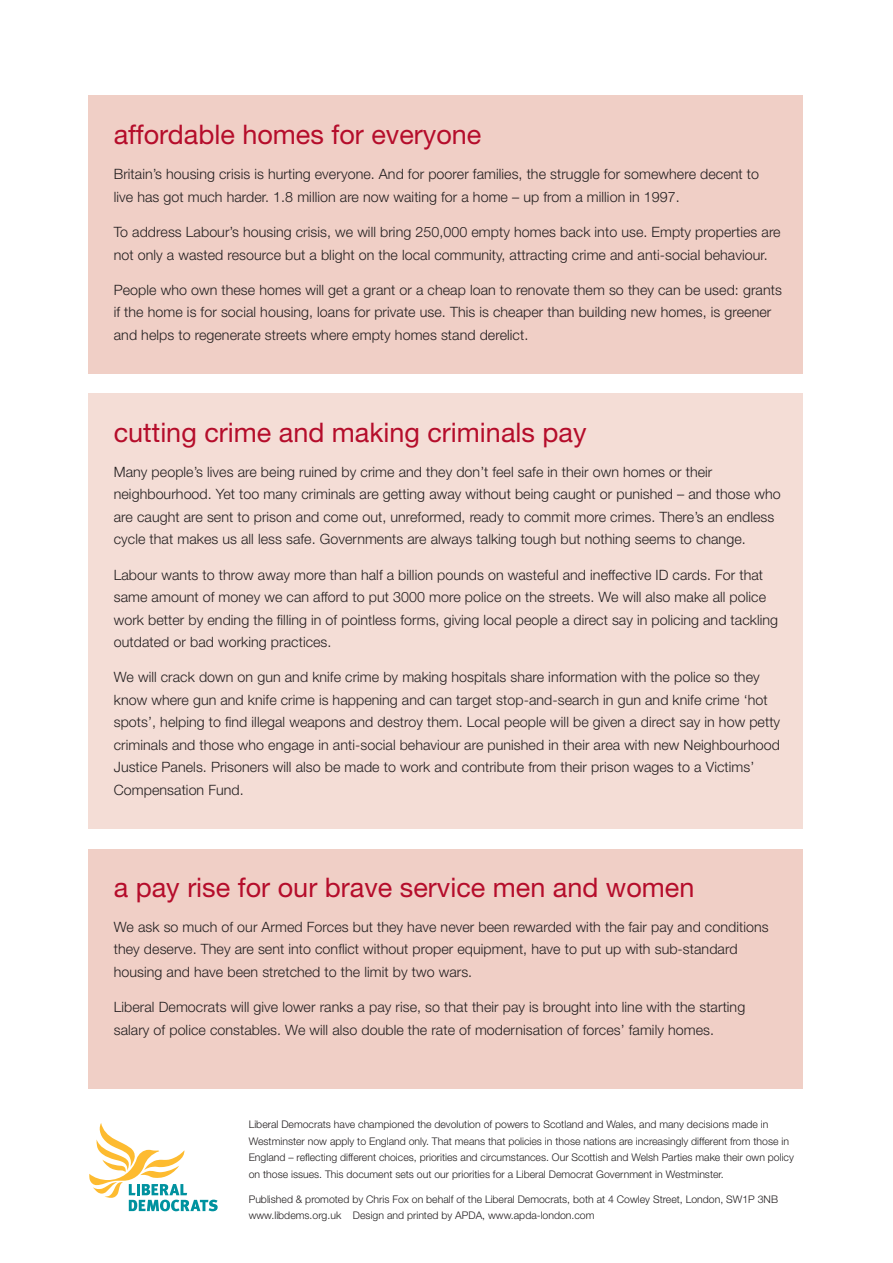
<style>
.page{position:relative;width:893px;height:1263px;background:#fff}
.page>*{position:absolute;margin:0;border:0;box-sizing:border-box;transform-origin:0 0}
.t1{font:27px "Helvetica Neue";color:#b50d2b}
.t2{font:300 14.25px/22.5px "Helvetica Neue";letter-spacing:.005em;color:#231f20}
.t3{font:300 10.5px/16.5px "Helvetica Neue";color:#231f20}
</style>
<div class="page">
<div style="left:89px;top:95px;width:714px;height:279px;background:#f0cfc6"></div>
<div style="left:89px;top:393px;width:714px;height:436px;background:#f4ddd6"></div>
<div style="left:89px;top:849px;width:714px;height:240px;background:#f0cfc6"></div>
<svg style="left:89px;top:1123px;width:129px;height:88px"></svg>
<h1 class="t1" style="left:114px;top:125px;width:369px">affordable homes for everyone</h1>
<p class="t2" style="left:114px;top:164px;width:647px">Britain’s housing crisis is hurting everyone. And for poorer families, the struggle for somewhere decent to live has got much harder. 1.8 million are now waiting for a home – up from a million in 1997.</p>
<p class="t2" style="left:114px;top:222px;width:668px">To address Labour’s housing crisis, we will bring 250,000 empty homes back into use. Empty properties are not only a wasted resource but a blight on the local community, attracting crime and anti-social behaviour.</p>
<p class="t2" style="left:114px;top:280px;width:670px">People who own these homes will get a grant or a cheap loan to renovate them so they can be used: grants if the home is for social housing, loans for private use. This is cheaper than building new homes, is greener and helps to regenerate streets where empty homes stand derelict.</p>
<h1 class="t1" style="left:114px;top:422px;width:474px">cutting crime and making criminals pay</h1>
<p class="t2" style="left:114px;top:462px;width:668px">Many people’s lives are being ruined by crime and they don’t feel safe in their own homes or their neighbourhood. Yet too many criminals are getting away without being caught or punished – and those who are caught are sent to prison and come out, unreformed, ready to commit more crimes. There’s an endless cycle that makes us all less safe. Governments are always talking tough but nothing seems to change.</p>
<p class="t2" style="left:114px;top:565px;width:666px">Labour wants to throw away more than half a billion pounds on wasteful and ineffective ID cards. For that same amount of money we can afford to put 3000 more police on the streets. We will also make all police work better by ending the filling in of pointless forms, giving local people a direct say in policing and tackling outdated or bad working practices.</p>
<p class="t2" style="left:114px;top:667px;width:668px">We will crack down on gun and knife crime by making hospitals share information with the police so they know where gun and knife crime is happening and can target stop-and-search in gun and knife crime ‘hot spots’, helping to find illegal weapons and destroy them. Local people will be given a direct say in how petty criminals and those who engage in anti-social behaviour are punished in their area with new Neighbourhood Justice Panels. Prisoners will also be made to work and contribute from their prison wages to a Victims’ Compensation Fund.</p>
<h1 class="t1" style="left:114px;top:877px;width:582px">a pay rise for our brave service men and women</h1>
<p class="t2" style="left:114px;top:917px;width:656px">We ask so much of our Armed Forces but they have never been rewarded with the fair pay and conditions they deserve. They are sent into conflict without proper equipment, have to put up with sub-standard housing and have been stretched to the limit by two wars.</p>
<p class="t2" style="left:114px;top:997px;width:633px">Liberal Democrats will give lower ranks a pay rise, so that their pay is brought into line with the starting salary of police constables. We will also double the rate of modernisation of forces’ family homes.</p>
<p class="t3" style="left:249px;top:1117px;width:547px">Liberal Democrats have championed the devolution of powers to Scotland and Wales, and many decisions made in Westminster now apply to England only. That means that policies in those nations are increasingly different from those in England – reflecting different choices, priorities and circumstances. Our Scottish and Welsh Parties make their own policy on those issues. This document sets out our priorities for a Liberal Democrat Government in Westminster.</p>
<p class="t3" style="left:249px;top:1192px;width:531px">Published &amp; promoted by Chris Fox on behalf of the Liberal Democrats, both at 4 Cowley Street, London, SW1P 3NB www.libdems.org.uk Design and printed by APDA, www.apda-london.com</p>
</div>
